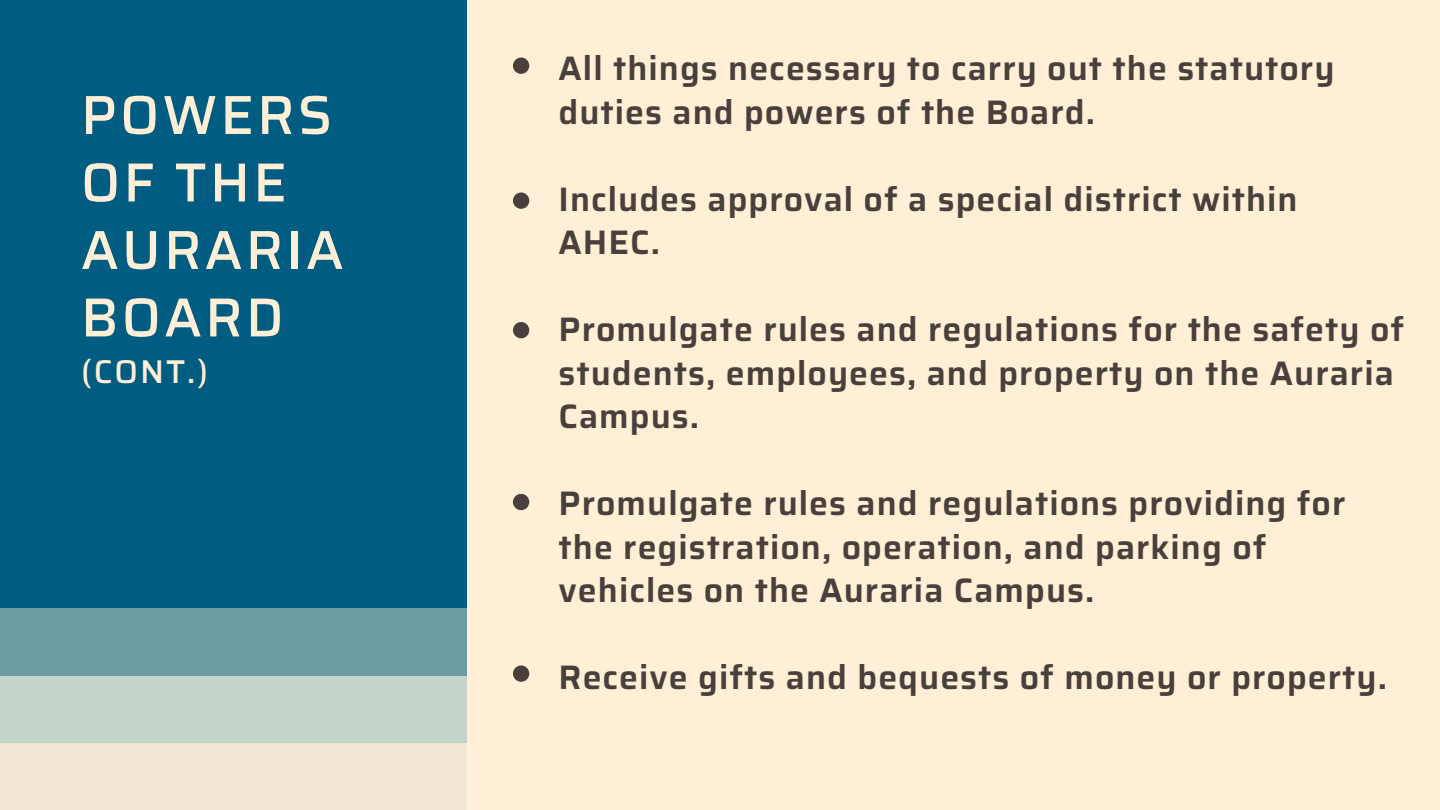
<style>
.page{position:relative;width:1440px;height:810px;background:#ffefd6}
.page>*{position:absolute;margin:0;border:0;box-sizing:border-box;transform-origin:0 0}
.t1{font:500 55px/67.5px "Saira";letter-spacing:.06em;color:#ffefd6}
.t2{font:600 34px/43.5px "Saira";letter-spacing:.03em;color:#49403c}
.t3{font:500 33px "Saira";color:#ffefd6}
</style>
<div class="page">
<div style="left:0;top:0;width:467px;height:608px;background:#015c82"></div>
<div style="left:0;top:608px;width:466px;height:67px;background:#6c9ba4"></div>
<div style="left:0;top:675px;width:466px;height:68px;background:#c3d3c7"></div>
<div style="left:0;top:743px;width:466px;height:67px;background:#f0e8d2"></div>
<div style="left:513px;top:58px;width:16px;height:16px;background:#49403c;border-radius:50%"></div>
<div style="left:513px;top:192px;width:16px;height:17px;background:#49403c;border-radius:50%"></div>
<div style="left:513px;top:322px;width:16px;height:16px;background:#49403c;border-radius:50%"></div>
<div style="left:513px;top:494px;width:16px;height:16px;background:#49403c;border-radius:50%"></div>
<div style="left:513px;top:665px;width:16px;height:17px;background:#49403c;border-radius:50%"></div>
<h1 class="t1" style="left:81px;top:81px;width:264px">POWERS<br>OF THE<br>AURARIA<br>BOARD</h1>
<p class="t3" style="left:81px;top:345px;width:129px">(CONT.)</p>
<p class="t2" style="left:559px;top:46px;width:777px">All things necessary to carry out the statutory duties and powers of the Board.</p>
<p class="t2" style="left:559px;top:177px;width:741px">Includes approval of a special district within<br>AHEC.</p>
<p class="t2" style="left:559px;top:307px;width:847px">Promulgate rules and regulations for the safety of students, employees, and property on the Auraria<br>Campus.</p>
<p class="t2" style="left:559px;top:481px;width:788px">Promulgate rules and regulations providing for the registration, operation, and parking of vehicles on the Auraria Campus.</p>
<p class="t2" style="left:559px;top:655px;width:830px">Receive gifts and bequests of money or property.</p>
</div>
